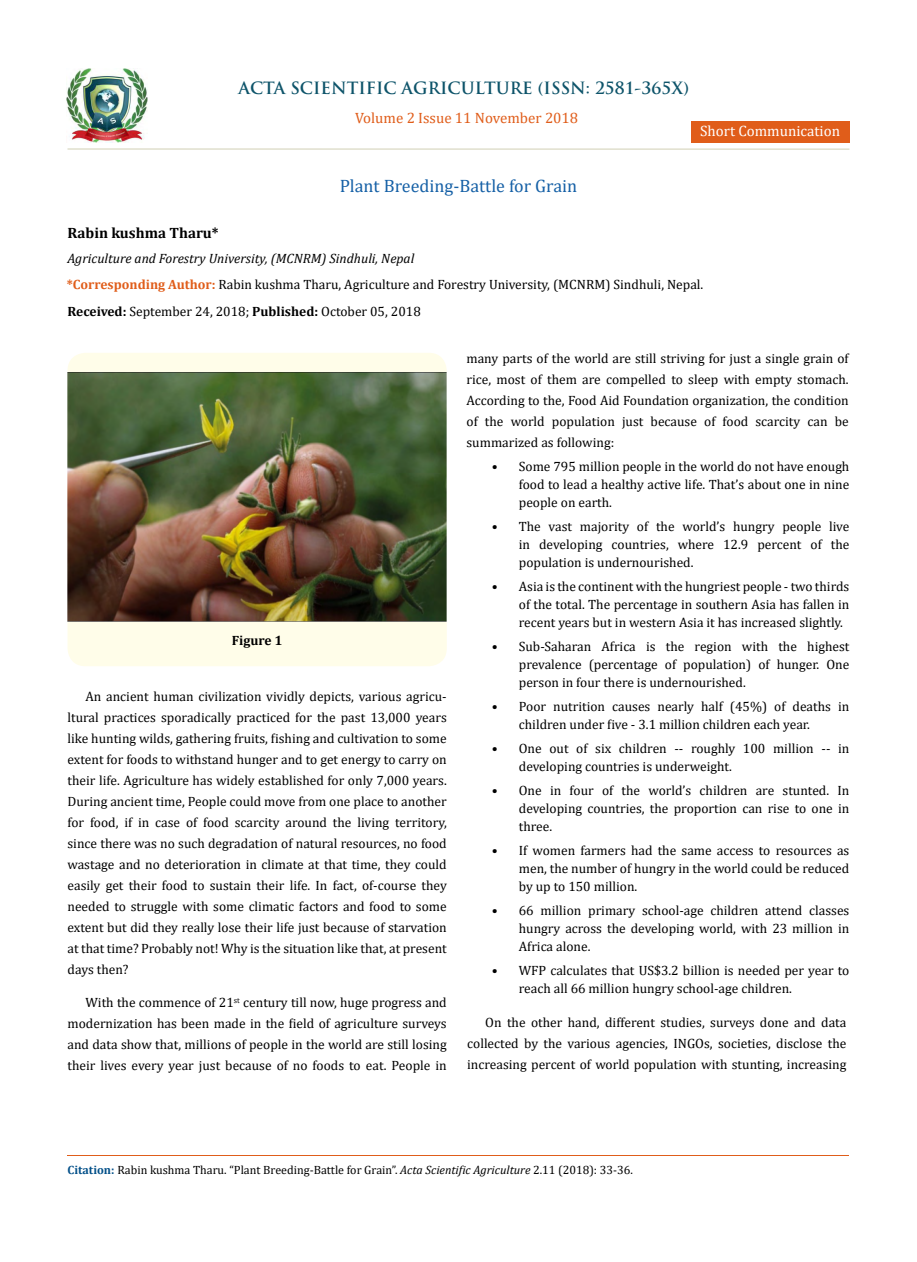
<style>
.page{position:relative;width:917px;height:1262px;background:#fff}
.page>*{position:absolute;margin:0;border:0;box-sizing:border-box;transform-origin:0 0}
.t1{font:18px "Cambria";color:#1560a6}
.t2{font:700 16.5px "Trajan Pro";color:#0e546a}
.t3{font:15px "Cambria";color:#e05d1a}
.t4{font:15px "Cambria";color:#fff}
.t5{font:700 15px "Cambria";color:#000}
.t6{font:13.5px/21px "Cambria";color:#000;text-align:justify}
.t7{font:700 13.5px "Cambria";color:#000}
.t8{font:12px "Cambria";color:#000}
.s1{font-style:italic}
.s2{font-weight:700;color:#e05d1a}
.s3{font-weight:700}
.s4{font-weight:700;color:#035089}
</style>
<div class="page">
<img style="left:67px;top:68px;width:80px;height:74px">
<div style="left:690px;top:121px;width:159px;height:21px;background:#e05d1a"></div>
<div style="left:67px;top:353px;width:380px;height:313px;background:#fffde9;border-radius:18px"></div>
<img style="left:67px;top:372px;width:380px;height:249px">
<hr style="left:67px;top:1155px;width:782px;height:1px;background:#e05d1a">
<hr style="left:67px;top:148px;width:782px;height:2px;background:#e0dfcd">
<p class="t2" style="left:238px;top:77px;width:452px">ACTA SCIENTIFIC AGRICULTURE (ISSN: 2581-365X)</p>
<p class="t3" style="left:355px;top:109px;width:224px">Volume 2 Issue 11 November 2018</p>
<p class="t4" style="left:700px;top:122px;width:141px">Short Communication</p>
<h1 class="t1" style="left:340px;top:175px;width:239px">Plant Breeding-Battle for Grain</h1>
<p class="t5" style="left:67px;top:222px;width:153px">Rabin kushma Tharu*</p>
<p class="t6" style="left:67px;top:245px;width:638px;line-height:25.8px"><span class="s1">Agriculture and Forestry University, (MCNRM) Sindhuli, Nepal<br></span><span class="s2">*Corresponding Author:</span> Rabin kushma Tharu, Agriculture and Forestry University, (MCNRM) Sindhuli, Nepal.</p>
<p class="t6" style="left:67px;top:300px;width:355px"><span class="s3">Received:</span> September 24, 2018; <span class="s3">Published:</span> October 05, 2018</p>
<p class="t7" style="left:232px;top:631px;width:52px">Figure 1</p>
<p class="t6" style="left:67px;top:685px;width:381px;text-indent:18px">An ancient human civilization vividly depicts, various agricu&shy;ltural practices sporadically practiced for the past 13,000 years like hunting wilds, gathering fruits, fishing and cultivation to some extent for foods to withstand hunger and to get energy to carry on their life. Agriculture has widely established for only 7,000 years.<br>During ancient time, People could move from one place to another for food, if in case of food scarcity around the living territory, since there was no such degradation of natural resources, no food wastage and no deterioration in climate at that time, they could easily get their food to sustain their life. In fact, of-course they needed to struggle with some climatic factors and food to some extent but did they really lose their life just because of starvation at that time? Probably not! Why is the situation like that, at present days then?</p>
<p class="t6" style="left:67px;top:992px;width:381px;text-indent:18px">With the commence of 21<sup>st</sup> century till now, huge progress and modernization has been made in the field of agriculture surveys and data show that, millions of people in the world are still losing their lives every year just because of no foods to eat. People in</p>
<p class="t6" style="left:466px;top:348px;width:384px">many parts of the world are still striving for just a single grain of rice, most of them are compelled to sleep with empty stomach.<br>According to the, Food Aid Foundation organization, the condition of the world population just because of food scarcity can be summarized as following:</p>
<p class="t6" style="left:519px;top:457px;width:332px;line-height:18px;text-indent:-27px">• Some 795 million people in the world do not have enough food to lead a healthy active life. That’s about one in nine people on earth.</p>
<p class="t6" style="left:519px;top:517px;width:332px;line-height:18px;text-indent:-27px">• The vast majority of the world’s hungry people live in developing countries, where 12.9 percent of the population is undernourished.</p>
<p class="t6" style="left:519px;top:577px;width:332px;line-height:18px;text-indent:-27px">• Asia is the continent with the hungriest people - two thirds of the total. The percentage in southern Asia has fallen in recent years but in western Asia it has increased slightly.</p>
<p class="t6" style="left:519px;top:637px;width:332px;line-height:18px;text-indent:-27px">• Sub-Saharan Africa is the region with the highest prevalence (percentage of population) of hunger. One person in four there is undernourished.</p>
<p class="t6" style="left:519px;top:697px;width:332px;line-height:18px;text-indent:-27px">• Poor nutrition causes nearly half (45%) of deaths in children under five - 3.1 million children each year.</p>
<p class="t6" style="left:519px;top:739px;width:332px;line-height:18px;text-indent:-27px">• One out of six children -- roughly 100 million -- in developing countries is underweight.</p>
<p class="t6" style="left:519px;top:781px;width:332px;line-height:18px;text-indent:-27px">• One in four of the world’s children are stunted. In developing countries, the proportion can rise to one in three.</p>
<p class="t6" style="left:519px;top:841px;width:332px;line-height:18px;text-indent:-27px">• If women farmers had the same access to resources as men, the number of hungry in the world could be reduced by up to 150 million.</p>
<p class="t6" style="left:519px;top:901px;width:332px;line-height:18px;text-indent:-27px">• 66 million primary school-age children attend classes hungry across the developing world, with 23 million in Africa alone.</p>
<p class="t6" style="left:519px;top:961px;width:332px;line-height:18px;text-indent:-27px">• WFP calculates that US$3.2 billion is needed per year to reach all 66 million hungry school-age children.</p>
<p class="t6" style="left:467px;top:1011px;width:381px;text-indent:18px">On the other hand, different studies, surveys done and data collected by the various agencies, INGOs, societies, disclose the increasing percent of world population with stunting, increasing</p>
<p class="t8" style="left:67px;top:1163px;width:567px"><span class="s4">Citation:</span> Rabin kushma Tharu. “Plant Breeding-Battle for Grain”. <span class="s1">Acta Scientific Agriculture</span> 2.11 (2018): 33-36.</p>
</div>
